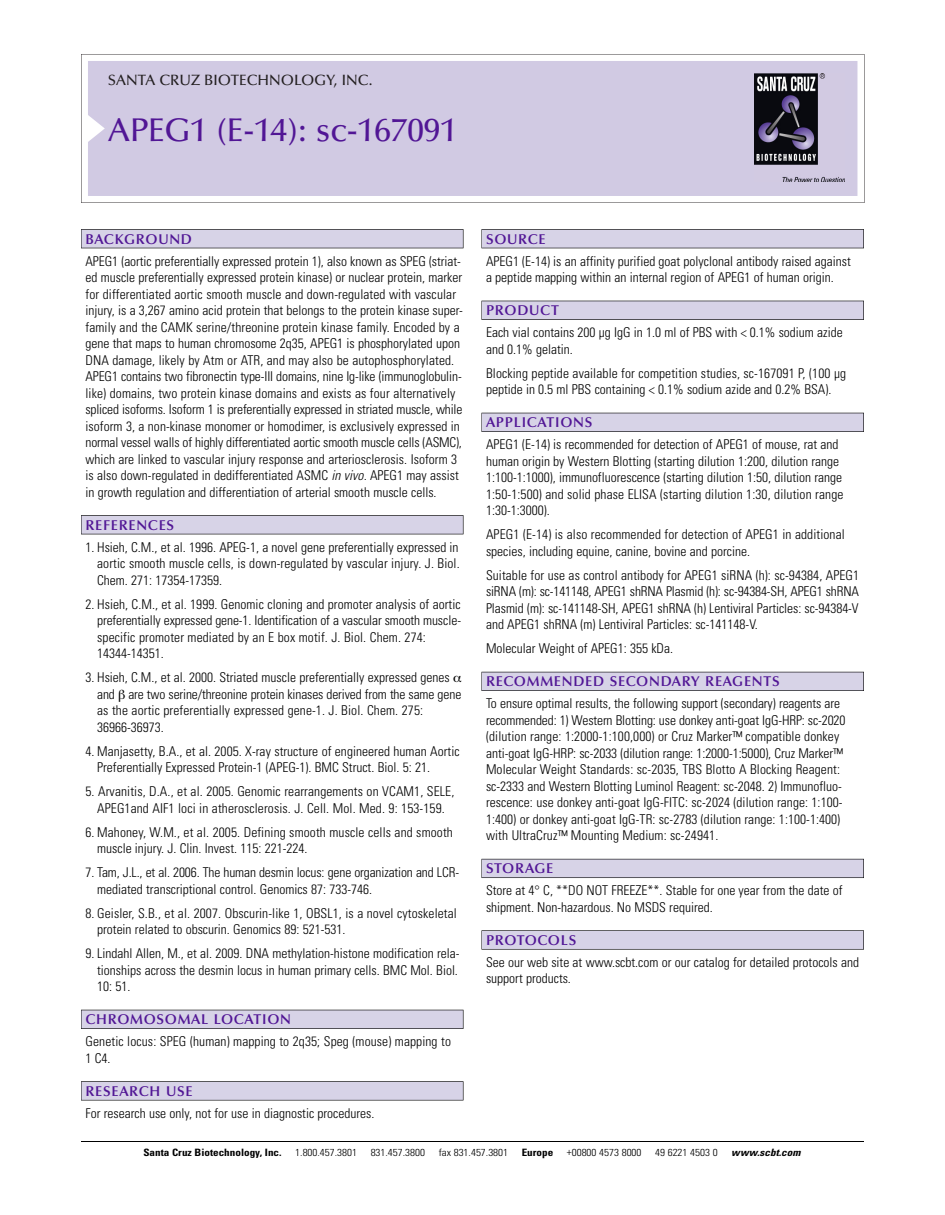
<style>
.page{position:relative;width:945px;height:1215px;background:#fff}
.page>*{position:absolute;margin:0;border:0;box-sizing:border-box;transform-origin:0 0}
.t1{font:500 33px "Optima";color:#511695}
.t2{font:500 15px "Optima";color:#231f20}
.t3{font:600 14.25px "Optima";letter-spacing:.05em;color:#511695}
.t4{font:300 condensed 13.5px/16.5px "Univers";color:#000}
.t5{font:300 condensed 10.2px "Univers";color:#000;scale:1.1 1}
.t6{font:700 condensed 10.2px "Univers";color:#000;scale:1.1 1}
.t7{font:italic 700 condensed 10.2px "Univers";letter-spacing:.005em;color:#000;scale:1.1 1}
.s1{font-style:italic}
</style>
<div class="page">
<svg style="left:81px;top:54px;width:783px;height:149px"></svg>
<div style="left:88px;top:61px;width:769px;height:135px;background:#d1cae3"></div>
<img style="left:755px;top:74px;width:90px;height:108px">
<div style="left:81px;top:229px;width:382px;height:19px;background:#525156"></div>
<div style="left:81px;top:230px;width:382px;height:18px;background:#d7d3e7"></div>
<div style="left:81px;top:515px;width:382px;height:19px;background:#525155"></div>
<div style="left:81px;top:516px;width:382px;height:18px;background:#d7d3e7"></div>
<div style="left:81px;top:1010px;width:382px;height:19px;background:#525158"></div>
<div style="left:81px;top:1010px;width:382px;height:18px;background:#d7d3e7"></div>
<div style="left:81px;top:1081px;width:382px;height:19px;background:#575759"></div>
<div style="left:81px;top:1082px;width:382px;height:18px;background:#d7d3e7"></div>
<div style="left:482px;top:229px;width:382px;height:19px;background:#525156"></div>
<div style="left:482px;top:230px;width:381px;height:18px;background:#d7d3e7"></div>
<div style="left:482px;top:301px;width:382px;height:19px;background:#515055"></div>
<div style="left:482px;top:301px;width:381px;height:18px;background:#d7d3e7"></div>
<div style="left:482px;top:413px;width:382px;height:19px;background:#525158"></div>
<div style="left:482px;top:413px;width:381px;height:18px;background:#d7d3e7"></div>
<div style="left:482px;top:672px;width:382px;height:19px;background:#54535a"></div>
<div style="left:482px;top:672px;width:381px;height:18px;background:#d7d3e7"></div>
<div style="left:482px;top:859px;width:382px;height:19px;background:#5b5a62"></div>
<div style="left:482px;top:859px;width:381px;height:18px;background:#d7d3e7"></div>
<div style="left:482px;top:930px;width:382px;height:20px;background:#626263"></div>
<div style="left:482px;top:931px;width:381px;height:18px;background:#d7d3e7"></div>
<hr style="left:81px;top:1141px;width:783px;height:1px;background:#000">
<p class="t2" style="left:108px;top:74px;width:266px">SANTA CRUZ BIOTECHNOLOGY, INC.</p>
<h1 class="t1" style="left:108px;top:117px;width:350px">APEG1 (E-14): sc-167091</h1>
<p class="t3" style="left:86px;top:233px;width:108px">BACKGROUND</p>
<p class="t4" style="left:86px;top:254px;width:379px">APEG1 (aortic preferentially expressed protein 1), also known as SPEG (striat&shy;ed muscle preferentially expressed protein kinase) or nuclear protein, marker for differentiated aortic smooth muscle and down-regulated with vascular injury, is a 3,267 amino acid protein that belongs to the protein kinase super&shy;family and the CAMK serine/threonine protein kinase family. Encoded by a gene that maps to human chromosome 2q35, APEG1 is phosphorylated upon DNA damage, likely by Atm or ATR, and may also be autophosphorylated.<br>APEG1 contains two fibronectin type-III domains, nine Ig-like (immunoglobulin&shy;like) domains, two protein kinase domains and exists as four alternatively spliced isoforms. Isoform 1 is preferentially expressed in striated muscle, while isoform 3, a non-kinase monomer or homodimer, is exclusively expressed in normal vessel walls of highly differentiated aortic smooth muscle cells (ASMC), which are linked to vascular injury response and arteriosclerosis. Isoform 3 is also down-regulated in dedifferentiated ASMC <span class="s1">in vivo.</span> APEG1 may assist in growth regulation and differentiation of arterial smooth muscle cells.</p>
<p class="t3" style="left:86px;top:519px;width:90px">REFERENCES</p>
<p class="t4" style="left:97px;top:540px;width:364px;text-align:justify;text-indent:-12px">1. Hsieh, C.M., et al. 1996. APEG-1, a novel gene preferentially expressed in aortic smooth muscle cells, is down-regulated by vascular injury. J. Biol.<br>Chem. 271: 17354-17359.</p>
<p class="t4" style="left:97px;top:597px;width:365px;text-indent:-12px">2. Hsieh, C.M., et al. 1999. Genomic cloning and promoter analysis of aortic preferentially expressed gene-1. Identification of a vascular smooth muscle&shy;specific promoter mediated by an E box motif. J. Biol. Chem. 274:<br>14344-14351.</p>
<p class="t4" style="left:97px;top:670px;width:366px;text-indent:-12px">3. Hsieh, C.M., et al. 2000. Striated muscle preferentially expressed genes and are two serine/threonine protein kinases derived from the same gene as the aortic preferentially expressed gene-1. J. Biol. Chem. 275:<br>36966-36973.</p>
<p class="t4" style="left:97px;top:744px;width:364px;text-indent:-12px">4. Manjasetty, B.A., et al. 2005. X-ray structure of engineered human Aortic<br>Preferentially Expressed Protein-1 (APEG-1). BMC Struct. Biol. 5: 21.</p>
<p class="t4" style="left:86px;top:784px;width:370px;text-align:center">5. Arvanitis, D.A., et al. 2005. Genomic rearrangements on VCAM1, SELE,<br>APEG1and AIF1 loci in atherosclerosis. J. Cell. Mol. Med. 9: 153-159.</p>
<p class="t4" style="left:97px;top:825px;width:357px;text-indent:-12px">6. Mahoney, W.M., et al. 2005. Defining smooth muscle cells and smooth muscle injury. J. Clin. Invest. 115: 221-224.</p>
<p class="t4" style="left:97px;top:865px;width:364px;text-indent:-12px">7. Tam, J.L., et al. 2006. The human desmin locus: gene organization and LCR&shy;mediated transcriptional control. Genomics 87: 733-746.</p>
<p class="t4" style="left:97px;top:906px;width:361px;text-indent:-12px">8. Geisler, S.B., et al. 2007. Obscurin-like 1, OBSL1, is a novel cytoskeletal protein related to obscurin. Genomics 89: 521-531.</p>
<p class="t4" style="left:97px;top:946px;width:364px;text-align:justify;text-indent:-12px">9. Lindahl Allen, M., et al. 2009. DNA methylation-histone modification rela&shy;tionships across the desmin locus in human primary cells. BMC Mol. Biol.<br>10: 51.</p>
<p class="t3" style="left:86px;top:1014px;width:207px">CHROMOSOMAL LOCATION</p>
<p class="t4" style="left:86px;top:1034px;width:367px">Genetic locus: SPEG (human) mapping to 2q35; Speg (mouse) mapping to<br>1 C4.</p>
<p class="t3" style="left:86px;top:1085px;width:109px">RESEARCH USE</p>
<p class="t4" style="left:86px;top:1106px;width:290px">For research use only, not for use in diagnostic procedures.</p>
<p class="t3" style="left:486px;top:233px;width:61px">SOURCE</p>
<p class="t4" style="left:486px;top:254px;width:366px">APEG1 (E-14) is an affinity purified goat polyclonal antibody raised against a peptide mapping within an internal region of APEG1 of human origin.</p>
<p class="t3" style="left:486px;top:305px;width:74px">PRODUCT</p>
<p class="t4" style="left:486px;top:325px;width:358px">Each vial contains 200 µg IgG in 1.0 ml of PBS with &lt; 0.1% sodium azide and 0.1% gelatin.</p>
<p class="t4" style="left:486px;top:366px;width:362px">Blocking peptide available for competition studies, sc-167091 P, (100 µg peptide in 0.5 ml PBS containing &lt; 0.1% sodium azide and 0.2% BSA).</p>
<p class="t3" style="left:486px;top:417px;width:108px">APPLICATIONS</p>
<p class="t4" style="left:486px;top:437px;width:359px">APEG1 (E-14) is recommended for detection of APEG1 of mouse, rat and human origin by Western Blotting (starting dilution 1:200, dilution range 1:100-1:1000), immunofluorescence (starting dilution 1:50, dilution range 1:50-1:500) and solid phase ELISA (starting dilution 1:30, dilution range 1:30-1:3000).</p>
<p class="t4" style="left:486px;top:527px;width:360px">APEG1 (E-14) is also recommended for detection of APEG1 in additional species, including equine, canine, bovine and porcine.</p>
<p class="t4" style="left:486px;top:568px;width:375px;text-align:justify">Suitable for use as control antibody for APEG1 siRNA (h): sc-94384, APEG1 siRNA (m): sc-141148, APEG1 shRNA Plasmid (h): sc-94384-SH, APEG1 shRNA Plasmid (m): sc-141148-SH, APEG1 shRNA (h) Lentiviral Particles: sc-94384-V and APEG1 shRNA (m) Lentiviral Particles: sc-141148-V.</p>
<p class="t4" style="left:486px;top:641px;width:189px">Molecular Weight of APEG1: 355 kDa.</p>
<p class="t3" style="left:486px;top:676px;width:295px">RECOMMENDED SECONDARY REAGENTS</p>
<p class="t4" style="left:486px;top:696px;width:361px">To ensure optimal results, the following support (secondary) reagents are recommended: 1) Western Blotting: use donkey anti-goat IgG-HRP: sc-2020 (dilution range: 1:2000-1:100,000) or Cruz Marker™ compatible donkey anti-goat IgG-HRP: sc-2033 (dilution range: 1:2000-1:5000), Cruz Marker™ Molecular Weight Standards: sc-2035, TBS Blotto A Blocking Reagent: sc-2333 and Western Blotting Luminol Reagent: sc-2048. 2) Immunofluo&shy;rescence: use donkey anti-goat IgG-FITC: sc-2024 (dilution range: 1:100- 1:400) or donkey anti-goat IgG-TR: sc-2783 (dilution range: 1:100-1:400) with UltraCruz™ Mounting Medium: sc-24941.</p>
<p class="t3" style="left:486px;top:863px;width:69px">STORAGE</p>
<p class="t4" style="left:486px;top:883px;width:358px">Store at 4° C, **DO NOT FREEZE**. Stable for one year from the date of shipment. Non-hazardous. No MSDS required.</p>
<p class="t3" style="left:486px;top:934px;width:92px">PROTOCOLS</p>
<p class="t4" style="left:486px;top:955px;width:375px">See our web site at www.scbt.com or our catalog for detailed protocols and support products.</p>
<p class="t6" style="left:143px;top:1148px;width:127px">Santa Cruz Biotechnology, Inc.</p>
<p class="t5" style="left:295px;top:1148px;width:58px">1.800.457.3801</p>
<p class="t5" style="left:371px;top:1148px;width:51px">831.457.3800</p>
<p class="t5" style="left:439px;top:1148px;width:65px">fax 831.457.3801</p>
<p class="t6" style="left:522px;top:1148px;width:30px">Europe</p>
<p class="t5" style="left:567px;top:1148px;width:69px">+00800 4573 8000</p>
<p class="t5" style="left:655px;top:1148px;width:58px">49 6221 4503 0</p>
<p class="t7" style="left:731px;top:1148px;width:64px">www.scbt.com</p>
</div>
